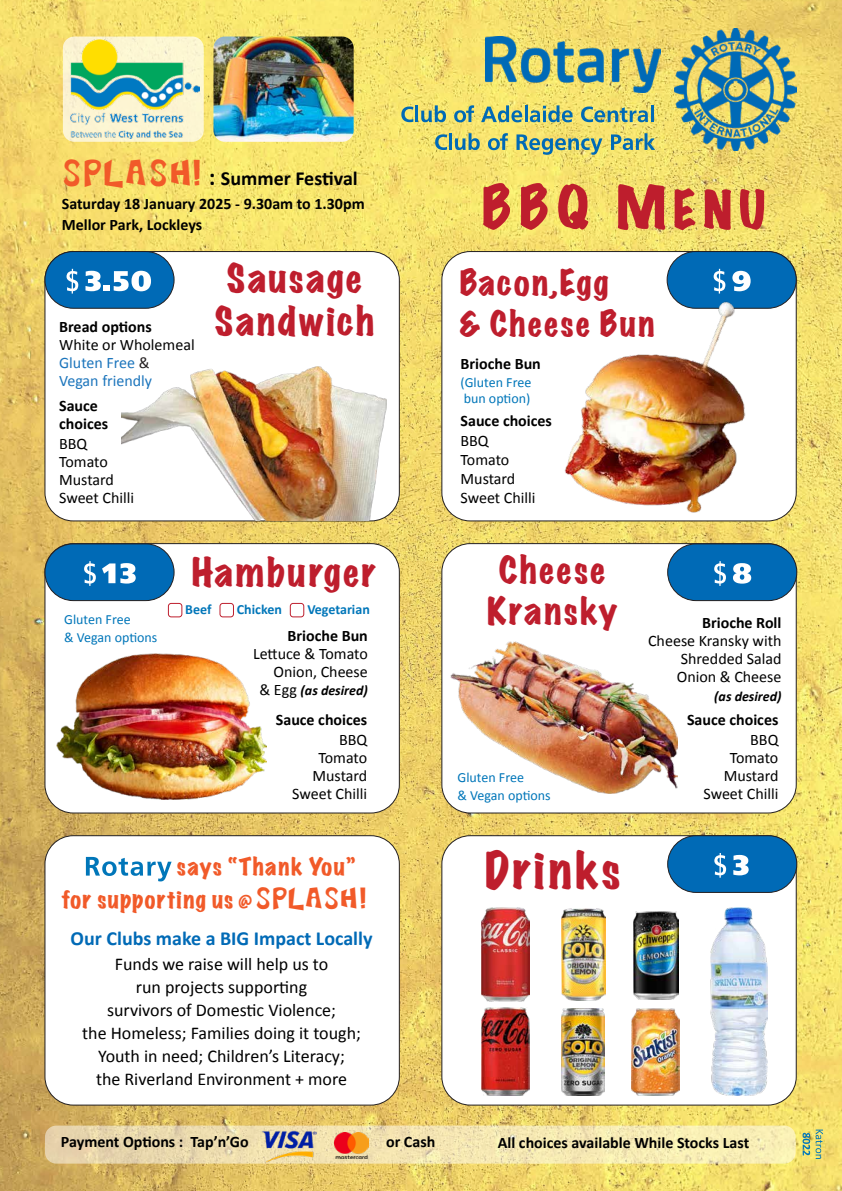
<style>
.page{position:relative;width:842px;height:1191px;background:#fff}
.page>*{position:absolute;margin:0;border:0;box-sizing:border-box;transform-origin:0 0}
.t1{font:expanded 46px "Marker Felt";letter-spacing:.07em;color:#be1e2d}
.t2{font:expanded 36px/43.2px "Marker Felt";letter-spacing:.07em;color:#be1e2d;text-align:center}
.t3{font:expanded 34px/40.8px "Marker Felt";letter-spacing:.065em;color:#be1e2d;text-align:center}
.t4{font:expanded 32px/41px "Marker Felt";letter-spacing:.07em;color:#be1e2d}
.t5{font:expanded 22px/33px "Marker Felt";letter-spacing:.06em;color:#f15a29}
.t6{font:700 20px "Calibri";color:#006ab6}
.t7{font:700 20px "Calibri";color:#000}
.t8{font:18px/23px "Calibri";color:#000;text-align:center}
.t9{font:700 16px/18px "Calibri";color:#000}
.t10{font:16px/18px "Calibri";color:#000;text-align:right}
.t11{font:16px/18px "Calibri";color:#1c75bc}
.t12{font:14px/18px "Calibri";color:#0076b9}
.t13{font:italic 700 14px "Calibri";color:#000}
.t14{font:700 14px "Calibri";color:#0076b9}
.s1{font-family:"Fearth";font-weight:400;font-size:32px;color:#f15a29}
.s2{font-size:24px}
.s3{color:#000}
.s4{color:#231f20}
.s5{font-weight:400;font-style:normal;font-size:16px}
.s6{font-size:16px}
.s7{font-family:"Fearth";font-stretch:normal;font-size:26px}
</style>
<div class="page">
<img style="left:0;top:0;width:842px;height:1191px">
<div style="left:45px;top:835px;width:354px;height:270px;background:#fff;border-radius:28px"></div>
<div style="left:44px;top:835px;width:356px;height:270px;border:1px solid #231f20;border-radius:28px"></div>
<div style="left:442px;top:835px;width:354px;height:270px;background:#fff;border-radius:28px"></div>
<div style="left:441px;top:835px;width:356px;height:270px;border:1px solid #231f20;border-radius:28px"></div>
<div style="left:45px;top:543px;width:354px;height:270px;background:#fff;border-radius:28px"></div>
<div style="left:44px;top:543px;width:356px;height:270px;border:1px solid #231f20;border-radius:28px"></div>
<div style="left:442px;top:543px;width:354px;height:270px;background:#fff;border-radius:28px"></div>
<div style="left:441px;top:543px;width:356px;height:270px;border:1px solid #231f20;border-radius:28px"></div>
<div style="left:45px;top:251px;width:354px;height:270px;background:#fff;border-radius:28px"></div>
<div style="left:442px;top:251px;width:354px;height:270px;background:#fff;border-radius:28px"></div>
<div style="left:667px;top:251px;width:129px;height:57px;background:#006ab6;border-radius:28px"></div>
<div style="left:667px;top:251px;width:130px;height:58px;border:1px solid #231f20;border-radius:28px"></div>
<img style="left:674px;top:29px;width:122px;height:121px">
<img style="left:485px;top:37px;width:176px;height:55px">
<svg style="left:401px;top:106px;width:12px;height:16px"></svg>
<hr style="left:415px;top:105px;width:3px;height:17px;background:#006ab6">
<svg style="left:421px;top:105px;width:25px;height:17px"></svg>
<svg style="left:454px;top:105px;width:20px;height:17px"></svg>
<svg style="left:481px;top:105px;width:41px;height:17px"></svg>
<hr style="left:524px;top:105px;width:3px;height:17px;background:#006ab6">
<svg style="left:530px;top:105px;width:43px;height:17px"></svg>
<svg style="left:581px;top:106px;width:67px;height:16px"></svg>
<hr style="left:651px;top:105px;width:3px;height:17px;background:#006ab6">
<svg style="left:435px;top:134px;width:12px;height:16px"></svg>
<hr style="left:449px;top:133px;width:3px;height:17px;background:#006ab6">
<svg style="left:455px;top:133px;width:25px;height:17px"></svg>
<svg style="left:488px;top:133px;width:20px;height:17px"></svg>
<svg style="left:516px;top:134px;width:86px;height:21px;background:#a2b885"></svg>
<svg style="left:611px;top:133px;width:44px;height:17px"></svg>
<div style="left:45px;top:251px;width:129px;height:57px;background:#006ab6;border-radius:28px"></div>
<div style="left:44px;top:251px;width:131px;height:58px;border:1px solid #231f20;border-radius:28px"></div>
<svg style="left:67px;top:269px;width:11px;height:24px"></svg>
<svg style="left:86px;top:271px;width:65px;height:20px"></svg>
<div style="left:668px;top:835px;width:129px;height:57px;background:#006ab6;border-radius:28px"></div>
<div style="left:667px;top:835px;width:130px;height:58px;border:1px solid #231f20;border-radius:28px"></div>
<svg style="left:714px;top:853px;width:12px;height:24px"></svg>
<svg style="left:733px;top:855px;width:16px;height:20px"></svg>
<svg style="left:714px;top:269px;width:11px;height:24px"></svg>
<svg style="left:732px;top:271px;width:19px;height:20px"></svg>
<div style="left:45px;top:544px;width:129px;height:56px;background:#006ab6;border-radius:28px"></div>
<div style="left:44px;top:543px;width:131px;height:58px;border:1px solid #231f20;border-radius:28px"></div>
<svg style="left:84px;top:561px;width:12px;height:25px"></svg>
<svg style="left:102px;top:563px;width:34px;height:20px"></svg>
<div style="left:668px;top:544px;width:129px;height:56px;background:#006ab6;border-radius:28px"></div>
<div style="left:667px;top:543px;width:130px;height:58px;border:1px solid #231f20;border-radius:28px"></div>
<svg style="left:714px;top:561px;width:12px;height:25px"></svg>
<svg style="left:733px;top:563px;width:18px;height:20px"></svg>
<img style="left:482px;top:908px;width:48px;height:93px">
<img style="left:482px;top:1007px;width:48px;height:88px">
<img style="left:561px;top:908px;width:45px;height:92px">
<img style="left:633px;top:911px;width:45px;height:88px">
<img style="left:632px;top:1008px;width:48px;height:88px">
<img style="left:710px;top:908px;width:57px;height:187px">
<img style="left:561px;top:1008px;width:43px;height:87px">
<img style="left:564px;top:293px;width:231px;height:227px">
<img style="left:122px;top:366px;width:265px;height:154px">
<div style="left:63px;top:37px;width:141px;height:105px;background:#fcf5d2;border-radius:11px"></div>
<img style="left:71px;top:40px;width:128px;height:99px">
<svg style="left:483px;top:183px;width:27px;height:47px"></svg>
<svg style="left:521px;top:183px;width:27px;height:47px"></svg>
<svg style="left:558px;top:184px;width:30px;height:45px"></svg>
<svg style="left:618px;top:184px;width:47px;height:46px;background:#cd5740"></svg>
<svg style="left:675px;top:188px;width:20px;height:42px"></svg>
<svg style="left:704px;top:189px;width:27px;height:41px"></svg>
<svg style="left:740px;top:189px;width:24px;height:41px"></svg>
<img style="left:57px;top:653px;width:210px;height:146px">
<svg style="left:45px;top:1125px;width:751px;height:38px;background:#f0e2af"></svg>
<img style="left:262px;top:1131px;width:55px;height:31px">
<img style="left:335px;top:1132px;width:34px;height:26px">
<img style="left:213px;top:37px;width:141px;height:105px">
<img style="left:451px;top:641px;width:226px;height:152px">
<div style="left:168px;top:603px;width:14px;height:14px;border:1px solid #be1e2d;border-radius:3px"></div>
<div style="left:219px;top:603px;width:15px;height:14px;border:1px solid #be1e2d;border-radius:3px"></div>
<div style="left:290px;top:603px;width:14px;height:14px;border:1px solid #be1e2d;border-radius:3px"></div>
<svg style="left:816px;top:1129px;width:7px;height:30px"></svg>
<svg style="left:802px;top:1132px;width:8px;height:23px"></svg>
<svg style="left:86px;top:857px;width:86px;height:24px"></svg>
<p class="t7" style="left:62px;top:164px;width:298px"><span class="s1">SPLASH!</span> <span class="s2">:</span> Summer Festival</p>
<p class="t9" style="left:62px;top:193px;width:304px;line-height:21px">Saturday 18 January 2025 - 9.30am to 1.30pm<br>Mellor Park, Lockleys</p>
<p class="t9" style="left:59px;top:317px;width:94px">Bread options</p>
<p class="t11" style="left:59px;top:335px;width:137px"><span class="s3">White or Wholemeal<br></span>Gluten Free <span class="s4">&amp;<br></span>Vegan friendly</p>
<p class="t9" style="left:59px;top:396px;width:50px">Sauce choices</p>
<p class="t10" style="left:59px;top:434px;width:76px;text-align:left">BBQ<br>Tomato<br>Mustard<br>Sweet Chilli</p>
<h2 class="t2" style="left:215px;top:256px;width:161px">Sausage<br>Sandwich</h2>
<p class="t12" style="left:64px;top:609px;width:95px">Gluten Free<br>&amp; Vegan options</p>
<h2 class="t2" style="left:192px;top:550px;width:186px">Hamburger</h2>
<p class="t14" style="left:185px;top:600px;width:28px">Beef</p>
<p class="t14" style="left:237px;top:600px;width:47px">Chicken</p>
<p class="t14" style="left:307px;top:600px;width:64px">Vegetarian</p>
<p class="t9" style="left:288px;top:626px;width:82px">Brioche Bun</p>
<p class="t10" style="left:253px;top:644px;width:116px">Lettuce &amp; Tomato<br>Onion, Cheese</p>
<p class="t13" style="left:259px;top:681px;width:110px"><span class="s5">&amp; Egg</span> (as desired)</p>
<p class="t9" style="left:276px;top:710px;width:93px">Sauce choices</p>
<p class="t10" style="left:292px;top:730px;width:76px">BBQ<br>Tomato<br>Mustard<br>Sweet Chilli</p>
<h3 class="t4" style="left:460px;top:262px;width:196px">Bacon,Egg<br>&amp; Cheese Bun</h3>
<p class="t9" style="left:461px;top:354px;width:82px">Brioche Bun</p>
<p class="t12" style="left:461px;top:374px;width:72px;line-height:16px">(Gluten Free bun option)</p>
<p class="t9" style="left:461px;top:411px;width:93px">Sauce choices</p>
<p class="t10" style="left:461px;top:430px;width:76px;line-height:19px;text-align:left">BBQ<br>Tomato<br>Mustard<br>Sweet Chilli</p>
<h3 class="t3" style="left:487px;top:549px;width:132px">Cheese<br>Kransky</h3>
<p class="t12" style="left:457px;top:768px;width:95px">Gluten Free<br>&amp; Vegan options</p>
<p class="t9" style="left:702px;top:613px;width:81px">Brioche Roll</p>
<p class="t10" style="left:677px;top:631px;width:106px;text-align:justify;text-indent:-29px">Cheese Kransky with Shredded Salad Onion &amp; Cheese</p>
<p class="t13" style="left:714px;top:686px;width:69px">(as desired)</p>
<p class="t9" style="left:687px;top:710px;width:93px">Sauce choices</p>
<p class="t10" style="left:703px;top:730px;width:76px">BBQ<br>Tomato<br>Mustard<br>Sweet Chilli</p>
<h3 class="t5" style="left:62px;top:849px;width:308px;text-indent:115px">says “Thank You” for supporting us <span class="s6">@</span> <span class="s7">SPLASH!</span></h3>
<h1 class="t1" style="left:484px;top:833px;width:137px">Drinks</h1>
<p class="t6" style="left:71px;top:924px;width:303px">Our Clubs make a BIG Impact Locally</p>
<p class="t8" style="left:82px;top:952px;width:280px">Funds we raise will help us to<br>run projects supporting<br>survivors of Domestic Violence;<br>the Homeless; Families doing it tough;<br>Youth in need; Children’s Literacy;<br>the Riverland Environment + more</p>
<p class="t9" style="left:61px;top:1132px;width:189px">Payment Options : Tap’n’Go</p>
<p class="t9" style="left:386px;top:1132px;width:51px">or Cash</p>
<p class="t9" style="left:498px;top:1133px;width:253px">All choices available While Stocks Last</p>
</div>
